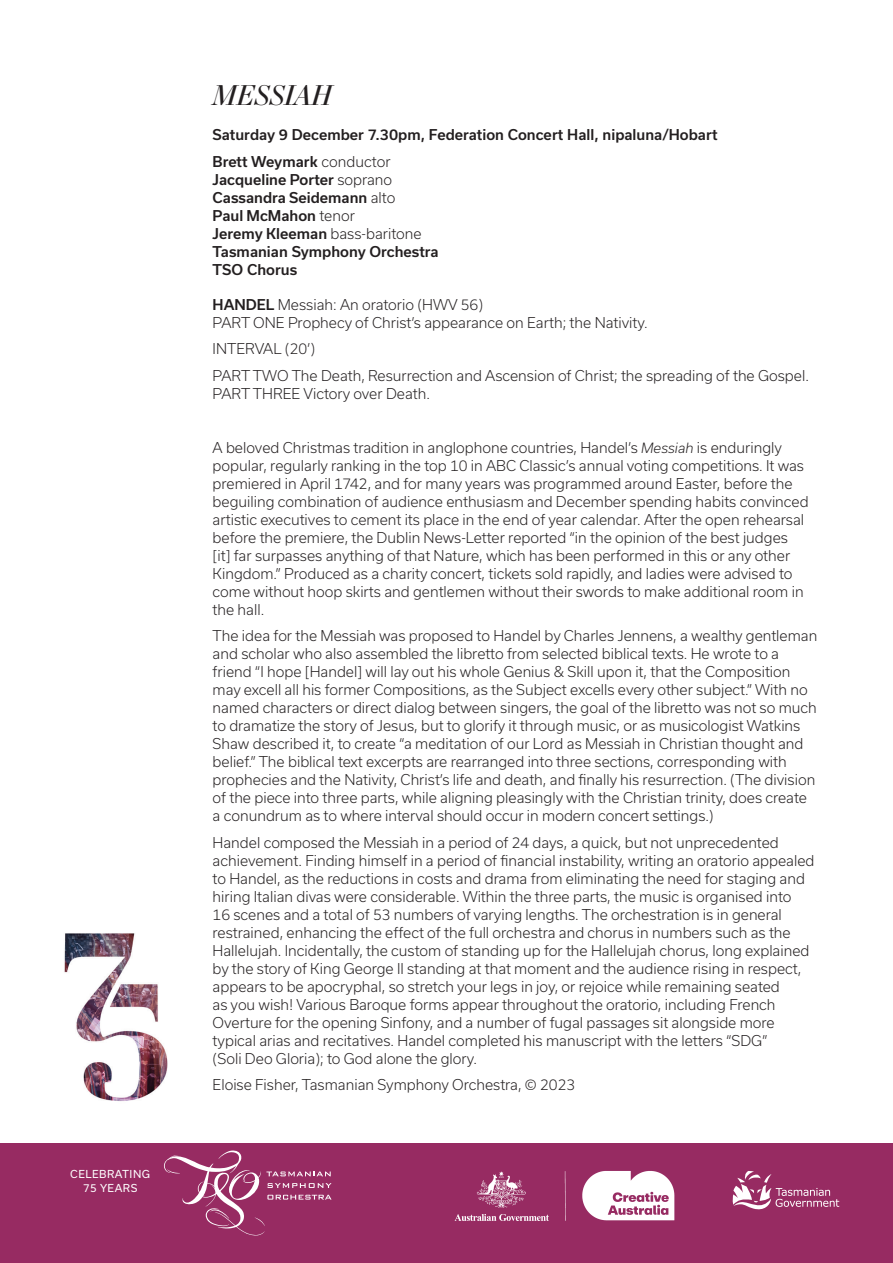
<style>
.page{position:relative;width:893px;height:1263px;background:#fff}
.page>*{position:absolute;margin:0;border:0;box-sizing:border-box;transform-origin:0 0}
.t1{font:italic 27px "Essonnes Display";color:#231f20}
.t2{font:300 14.25px/18px "Usual";color:#231f20}
.t3{font:500 14.25px/18px "Usual";color:#231f20}
.t4{font:10.5px/13.5px "Usual";letter-spacing:.05em;color:#fff;text-align:center}
.s1{font-weight:300}
.s2{font-weight:500}
.s3{font-style:italic;font-size:13.5px}
</style>
<div class="page">
<img style="left:64px;top:933px;width:104px;height:168px">
<div style="left:0;top:1144px;width:893px;height:119px;background:#972b62"></div>
<svg style="left:732px;top:1171px;width:107px;height:39px"></svg>
<svg style="left:164px;top:1150px;width:168px;height:86px"></svg>
<img style="left:454px;top:1171px;width:221px;height:50px">
<p class="t4" style="left:70px;top:1168px;width:82px">CELEBRATING<br>75 YEARS</p>
<h1 class="t1" style="left:213px;top:76px;width:121px">MESSIAH</h1>
<p class="t3" style="left:213px;top:122px;width:506px;line-height:26.5px">Saturday 9 December 7.30pm, Federation Concert Hall, nipaluna/Hobart<br>Brett Weymark <span class="s1">conductor</span></p>
<p class="t3" style="left:213px;top:170px;width:228px">Jacqueline Porter <span class="s1">soprano<br></span>Cassandra Seidemann <span class="s1">alto<br></span>Paul McMahon <span class="s1">tenor<br></span>Jeremy Kleeman <span class="s1">bass-baritone<br></span>Tasmanian Symphony Orchestra<br>TSO Chorus</p>
<p class="t2" style="left:213px;top:295px;width:436px"><span class="s2">HANDEL</span> Messiah: An oratorio (HWV 56)<br>PART ONE Prophecy of Christ’s appearance on Earth; the Nativity.</p>
<p class="t2" style="left:213px;top:336px;width:598px;line-height:26.5px">INTERVAL (20’)<br>PART TWO The Death, Resurrection and Ascension of Christ; the spreading of the Gospel.</p>
<p class="t2" style="left:213px;top:384px;width:219px">PART THREE Victory over Death.</p>
<p class="t2" style="left:213px;top:439px;width:598px">A beloved Christmas tradition in anglophone countries, Handel’s <span class="s3">Messiah</span> is enduringly popular, regularly ranking in the top 10 in ABC Classic’s annual voting competitions. It was premiered in April 1742, and for many years was programmed around Easter, before the beguiling combination of audience enthusiasm and December spending habits convinced artistic executives to cement its place in the end of year calendar. After the open rehearsal before the premiere, the Dublin News-Letter reported “in the opinion of the best judges [it] far surpasses anything of that Nature, which has been performed in this or any other Kingdom.” Produced as a charity concert, tickets sold rapidly, and ladies were advised to come without hoop skirts and gentlemen without their swords to make additional room in the hall.</p>
<p class="t2" style="left:213px;top:627px;width:606px">The idea for the Messiah was proposed to Handel by Charles Jennens, a wealthy gentleman and scholar who also assembled the libretto from selected biblical texts. He wrote to a friend “I hope [Handel] will lay out his whole Genius &amp; Skill upon it, that the Composition may excell all his former Compositions, as the Subject excells every other subject.” With no named characters or direct dialog between singers, the goal of the libretto was not so much to dramatize the story of Jesus, but to glorify it through music, or as musicologist Watkins Shaw described it, to create “a meditation of our Lord as Messiah in Christian thought and belief.” The biblical text excerpts are rearranged into three sections, corresponding with prophecies and the Nativity, Christ’s life and death, and finally his resurrection. (The division of the piece into three parts, while aligning pleasingly with the Christian trinity, does create a conundrum as to where interval should occur in modern concert settings.)</p>
<p class="t2" style="left:213px;top:834px;width:603px">Handel composed the Messiah in a period of 24 days, a quick, but not unprecedented achievement. Finding himself in a period of financial instability, writing an oratorio appealed to Handel, as the reductions in costs and drama from eliminating the need for staging and hiring Italian divas were considerable. Within the three parts, the music is organised into<br>16 scenes and a total of 53 numbers of varying lengths. The orchestration is in general restrained, enhancing the effect of the full orchestra and chorus in numbers such as the Hallelujah. Incidentally, the custom of standing up for the Hallelujah chorus, long explained by the story of King George II standing at that moment and the audience rising in respect, appears to be apocryphal, so stretch your legs in joy, or rejoice while remaining seated<br>as you wish! Various Baroque forms appear throughout the oratorio, including French Overture for the opening Sinfony, and a number of fugal passages sit alongside more typical arias and recitatives. Handel completed his manuscript with the letters “SDG”<br>(Soli Deo Gloria); to God alone the glory.</p>
<p class="t2" style="left:213px;top:1076px;width:364px">Eloise Fisher, Tasmanian Symphony Orchestra, © 2023</p>
</div>
